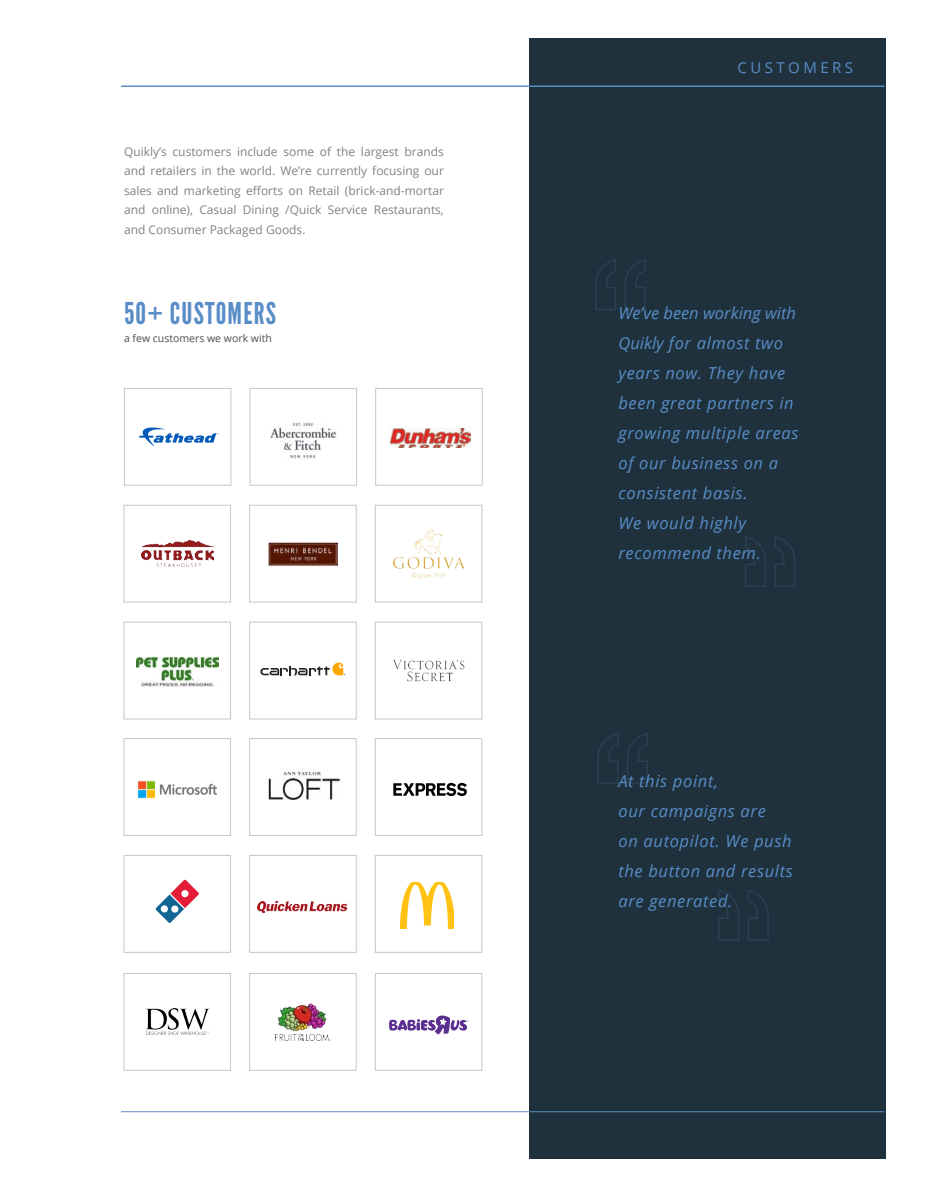
<style>
.page{position:relative;width:927px;height:1197px;background:#fff}
.page>*{position:absolute;margin:0;border:0;box-sizing:border-box;transform-origin:0 0}
.t1{font:30px "League Gothic";letter-spacing:.04em;color:#598dc7}
.t2{font:italic 16.5px/30px "Open Sans";letter-spacing:.04em;color:#598dc7}
.t3{font:15px "Open Sans";letter-spacing:.23em;color:#598dc6}
.t4{font:12px/19.5px "Open Sans";color:#808285;text-align:justify}
.t5{font:10.5px "Open Sans";color:#4d4d4d}
</style>
<div class="page">
<div style="left:530px;top:38px;width:356px;height:1121px;background:#1e313c"></div>
<div style="left:249px;top:973px;width:108px;height:98px;border:1px solid #c4c7ca"></div>
<div style="left:249px;top:855px;width:108px;height:98px;border:1px solid #c4c7ca"></div>
<div style="left:375px;top:505px;width:107px;height:98px;border:1px solid #c4c7ca"></div>
<div style="left:375px;top:388px;width:108px;height:98px;border:1px solid #c4c7ca"></div>
<div style="left:375px;top:738px;width:107px;height:98px;border:1px solid #c4c7ca"></div>
<div style="left:375px;top:622px;width:107px;height:97px;border:1px solid #c4c7ca"></div>
<div style="left:375px;top:855px;width:107px;height:98px;border:1px solid #c4c7ca"></div>
<div style="left:375px;top:973px;width:107px;height:98px;border:1px solid #c4c7ca"></div>
<svg style="left:597px;top:733px;width:51px;height:51px"></svg>
<svg style="left:745px;top:536px;width:51px;height:51px"></svg>
<svg style="left:718px;top:890px;width:51px;height:51px"></svg>
<svg style="left:595px;top:259px;width:51px;height:51px"></svg>
<img style="left:138px;top:780px;width:79px;height:19px">
<img style="left:249px;top:419px;width:88px;height:43px">
<img style="left:269px;top:542px;width:68px;height:23px">
<img style="left:268px;top:771px;width:73px;height:29px">
<img style="left:394px;top:529px;width:70px;height:49px">
<svg style="left:260px;top:663px;width:85px;height:12px"></svg>
<img style="left:390px;top:429px;width:80px;height:19px">
<img style="left:145px;top:1009px;width:64px;height:26px">
<svg style="left:393px;top:783px;width:74px;height:13px"></svg>
<img style="left:136px;top:657px;width:82px;height:30px">
<img style="left:400px;top:882px;width:54px;height:47px">
<img style="left:393px;top:659px;width:72px;height:23px">
<img style="left:141px;top:540px;width:72px;height:27px">
<svg style="left:139px;top:428px;width:79px;height:18px"></svg>
<svg style="left:155px;top:879px;width:44px;height:44px"></svg>
<svg style="left:389px;top:1015px;width:79px;height:19px"></svg>
<img style="left:275px;top:1004px;width:56px;height:36px">
<img style="left:258px;top:901px;width:90px;height:11px">
<hr style="left:121px;top:1111px;width:764px;height:1px;background:#598dc7">
<hr style="left:121px;top:86px;width:764px;height:1px;background:#598dc7">
<div style="left:124px;top:505px;width:107px;height:98px;border:1px solid #c4c7ca"></div>
<div style="left:124px;top:388px;width:107px;height:98px;border:1px solid #c4c7ca"></div>
<div style="left:124px;top:738px;width:107px;height:98px;border:1px solid #c4c7ca"></div>
<div style="left:124px;top:622px;width:107px;height:97px;border:1px solid #c4c7ca"></div>
<div style="left:124px;top:855px;width:107px;height:98px;border:1px solid #c4c7ca"></div>
<div style="left:124px;top:973px;width:107px;height:98px;border:1px solid #c4c7ca"></div>
<div style="left:249px;top:505px;width:108px;height:98px;border:1px solid #c4c7ca"></div>
<div style="left:250px;top:388px;width:107px;height:98px;border:1px solid #c4c7ca"></div>
<div style="left:249px;top:738px;width:108px;height:98px;border:1px solid #c4c7ca"></div>
<div style="left:249px;top:622px;width:108px;height:97px;border:1px solid #c4c7ca"></div>
<p class="t4" style="left:124px;top:141px;width:321px">Quikly’s customers include some of the largest brands and retailers in the world. We’re currently focusing our sales and marketing efforts on Retail (brick-and-mortar and online), Casual Dining /Quick Service Restaurants, and Consumer Packaged Goods.</p>
<p class="t1" style="left:124px;top:295px;width:154px">50+ CUSTOMERS</p>
<p class="t5" style="left:124px;top:331px;width:149px">a few customers we work with</p>
<p class="t3" style="left:738px;top:57px;width:117px">CUSTOMERS</p>
<p class="t2" style="left:618px;top:297px;width:182px">We’ve been working with<br>Quikly for almost two years now. They have been great partners in growing multiple areas of our business on a consistent basis.<br>We would highly recommend them.</p>
<p class="t2" style="left:618px;top:766px;width:176px">At this point,<br>our campaigns are<br>on autopilot. We push the button and results are generated.</p>
</div>
